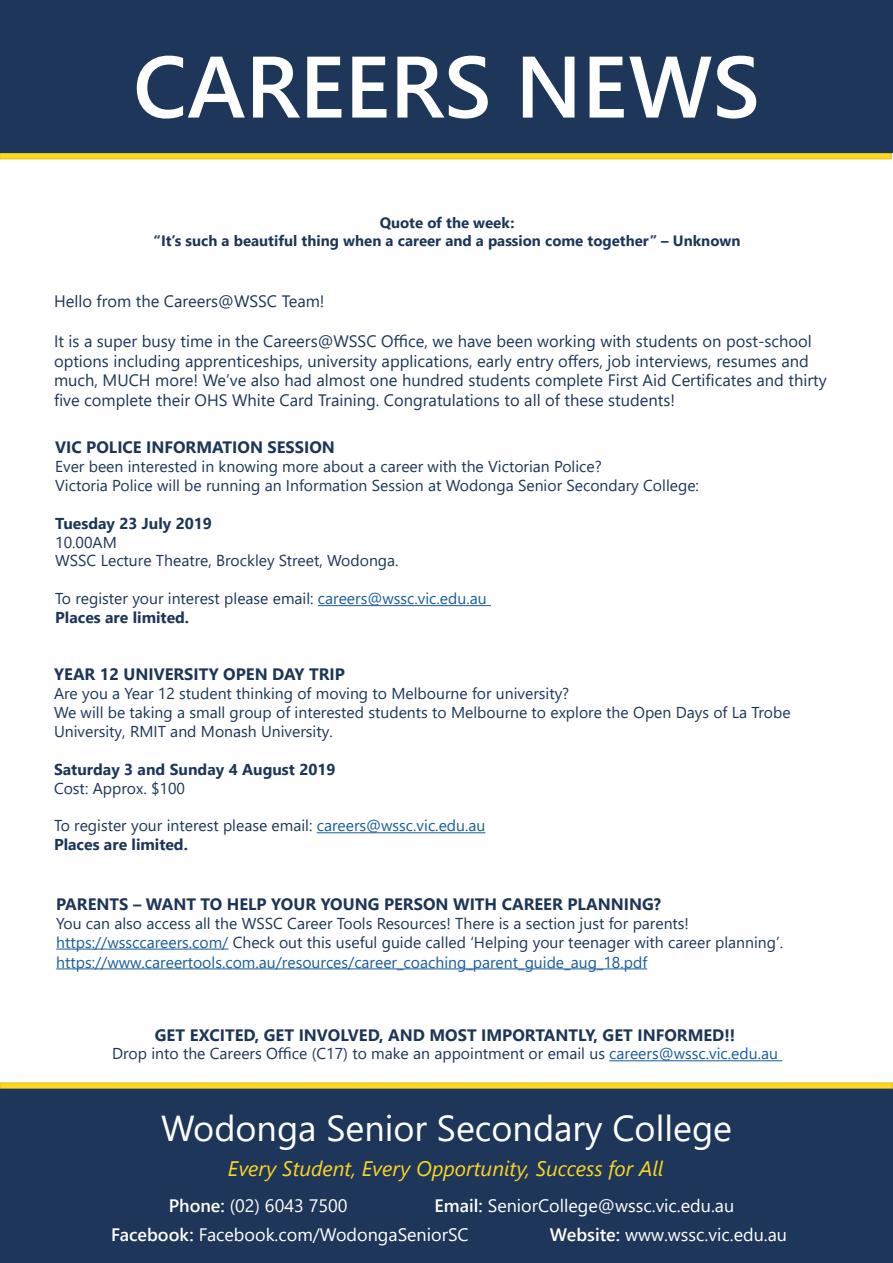
<style>
.page{position:relative;width:893px;height:1263px;background:#fff}
.page>*{position:absolute;margin:0;border:0;box-sizing:border-box;transform-origin:0 0}
.t1{font:600 87px "Segoe UI";color:#fff}
.t2{font:36px "Segoe UI";color:#fff}
.t3{font:italic 21px "Segoe UI";color:#fcd624}
.t4{font:18px "Segoe UI";color:#fff}
.t5{font:16.5px/19.8px "Segoe UI";color:#1d3658}
.t6{font:700 16.5px "Segoe UI";color:#1d3658}
.t7{font:15.75px "Segoe UI";color:#1d3658}
.t8{font:700 15.75px "Segoe UI";color:#1d3658}
.t9{font:15.75px "Segoe UI";color:#175d9e}
.t10{font:700 15px "Segoe UI";color:#1d3658}
.s1{color:#175d9e}
.s2{font-weight:600}
</style>
<div class="page">
<svg style="left:0;top:153px;width:892px;height:6px;background:#f4d025"></svg>
<div style="left:1px;top:1px;width:891px;height:151px;background:#1d3659"></div>
<div style="left:0;top:0;width:893px;height:153px;border:2px solid #1d3659"></div>
<div style="left:1px;top:1083px;width:891px;height:40px;background:linear-gradient(to right,#fcd624,#fcd624)"></div>
<div style="left:0;top:1082px;width:893px;height:42px;border:2px solid #edca24"></div>
<div style="left:0;top:1089px;width:893px;height:174px;background:#1d3659"></div>
<hr style="left:318px;top:605px;width:173px;height:1px;background:#175d9e">
<hr style="left:56px;top:949px;width:172px;height:1px;background:#175d9e">
<hr style="left:56px;top:968px;width:591px;height:1px;background:#175d9e">
<hr style="left:609px;top:1060px;width:173px;height:1px;background:#175d9e">
<hr style="left:317px;top:832px;width:168px;height:1px;background:#175d9e">
<p class="t1" style="left:133px;top:5px;width:628px">CAREERS NEWS</p>
<p class="t10" style="left:380px;top:208px;width:136px">Quote of the week:</p>
<p class="t10" style="left:154px;top:226px;width:588px">“It’s such a beautiful thing when a career and a passion come together” – Unknown</p>
<p class="t5" style="left:54px;top:290px;width:272px">Hello from the Careers@WSSC Team!</p>
<p class="t5" style="left:54px;top:329px;width:759px">It is a super busy time in the Careers@WSSC Office, we have been working with students on post-school</p>
<p class="t5" style="left:54px;top:349px;width:774px">options including apprenticeships, university applications, early entry offers, job interviews, resumes and much, MUCH more! We’ve also had almost one hundred students complete First Aid Certificates and thirty five complete their OHS White Card Training. Congratulations to all of these students!</p>
<p class="t6" style="left:55px;top:432px;width:281px">VIC POLICE INFORMATION SESSION</p>
<p class="t7" style="left:55px;top:451px;width:548px">Ever been interested in knowing more about a career with the Victorian Police?</p>
<p class="t7" style="left:55px;top:470px;width:645px">Victoria Police will be running an Information Session at Wodonga Senior Secondary College:</p>
<p class="t8" style="left:55px;top:508px;width:158px">Tuesday 23 July 2019</p>
<p class="t7" style="left:55px;top:527px;width:63px">10.00AM</p>
<p class="t7" style="left:55px;top:546px;width:345px">WSSC Lecture Theatre, Brockley Street, Wodonga.</p>
<p class="t7" style="left:55px;top:584px;width:433px">To register your interest please email: <span class="s1">careers@wssc.vic.edu.au</span></p>
<p class="t8" style="left:55px;top:603px;width:135px">Places are limited.</p>
<p class="t6" style="left:54px;top:659px;width:292px">YEAR 12 UNIVERSITY OPEN DAY TRIP</p>
<p class="t7" style="left:54px;top:679px;width:517px">Are you a Year 12 student thinking of moving to Melbourne for university?</p>
<p class="t7" style="left:54px;top:697px;width:738px">We will be taking a small group of interested students to Melbourne to explore the Open Days of La Trobe</p>
<p class="t7" style="left:54px;top:716px;width:280px">University, RMIT and Monash University.</p>
<p class="t8" style="left:54px;top:754px;width:283px">Saturday 3 and Sunday 4 August 2019</p>
<p class="t7" style="left:54px;top:773px;width:133px">Cost: Approx. $100</p>
<p class="t7" style="left:54px;top:811px;width:433px">To register your interest please email: <span class="s1">careers@wssc.vic.edu.au</span></p>
<p class="t8" style="left:54px;top:830px;width:135px">Places are limited.</p>
<p class="t6" style="left:56px;top:888px;width:606px">PARENTS – WANT TO HELP YOUR YOUNG PERSON WITH CAREER PLANNING?</p>
<p class="t7" style="left:56px;top:908px;width:634px">You can also access all the WSSC Career Tools Resources! There is a section just for parents!</p>
<p class="t7" style="left:56px;top:927px;width:728px"><span class="s1">https://wssccareers.com/</span> Check out this useful guide called ‘Helping your teenager with career planning’.</p>
<p class="t9" style="left:56px;top:947px;width:593px">https://www.careertools.com.au/resources/career_coaching_parent_guide_aug_18.pdf</p>
<p class="t6" style="left:155px;top:1019px;width:582px">GET EXCITED, GET INVOLVED, AND MOST IMPORTANTLY, GET INFORMED!!</p>
<p class="t7" style="left:112px;top:1039px;width:667px">Drop into the Careers Office (C17) to make an appointment or email us <span class="s1">careers@wssc.vic.edu.au</span></p>
<p class="t2" style="left:161px;top:1094px;width:572px">Wodonga Senior Secondary College</p>
<p class="t3" style="left:228px;top:1151px;width:437px">Every Student, Every Opportunity, Success for All</p>
<p class="t4" style="left:169px;top:1189px;width:180px"><span class="s2">Phone:</span> (02) 6043 7500</p>
<p class="t4" style="left:434px;top:1189px;width:301px"><span class="s2">Email:</span> SeniorCollege@wssc.vic.edu.au</p>
<p class="t4" style="left:550px;top:1218px;width:239px"><span class="s2">Website:</span> www.wssc.vic.edu.au</p>
<p class="t4" style="left:111px;top:1217px;width:359px"><span class="s2">Facebook:</span> Facebook.com/WodongaSeniorSC</p>
</div>
